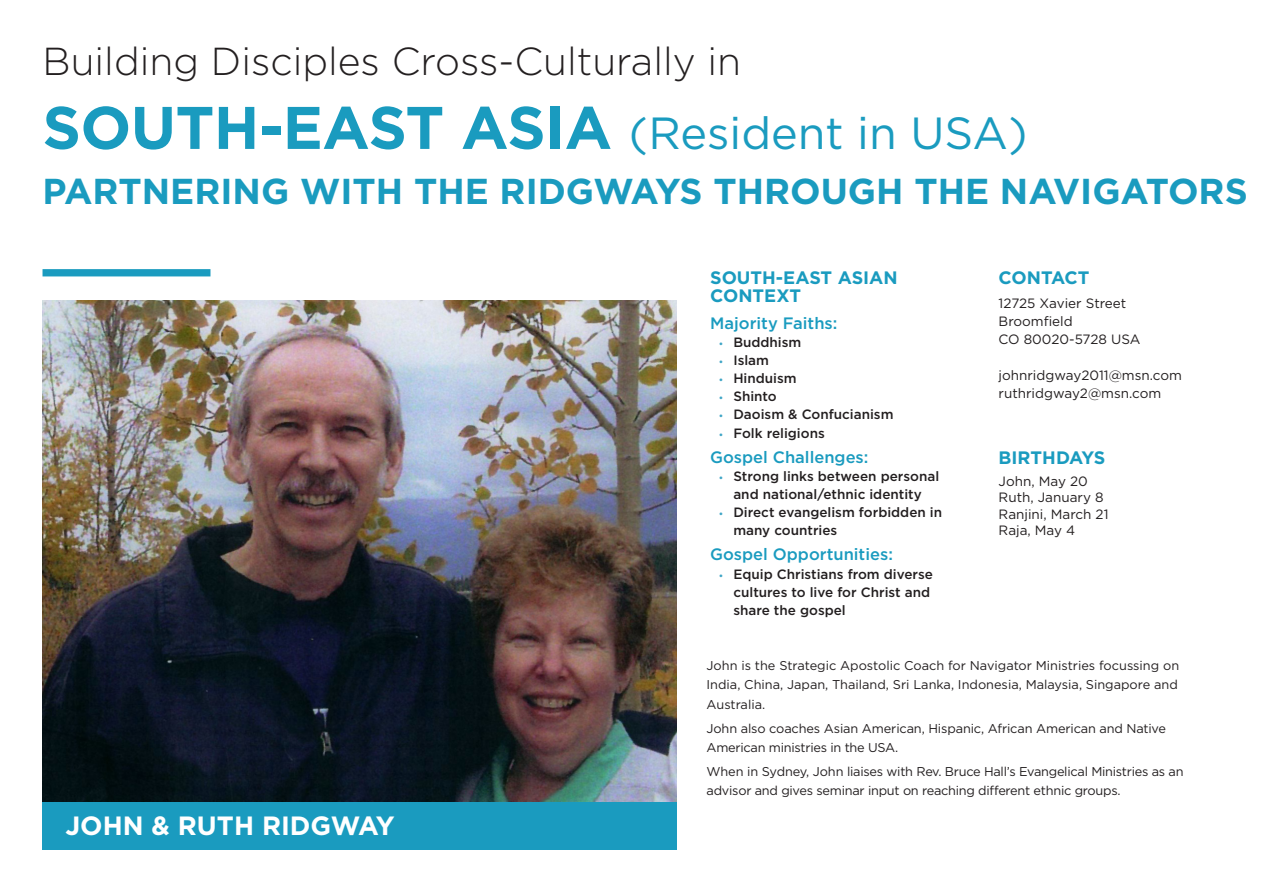
<style>
.page{position:relative;width:1263px;height:893px;background:#fff}
.page>*{position:absolute;margin:0;border:0;box-sizing:border-box;transform-origin:0 0}
.body{font:45px "Gotham";color:#1a9bbf}
.t1{font:300 39px "Gotham";color:#231f20}
.body-2{font:700 36px "Gotham";color:#1a9bbf}
.t2{font:700 26.4px "Gotham";color:#fff}
.New_Dot_Points{font:700 18px/18px "Gotham";color:#1a9bbf}
.body-3{font:700 18px "Gotham";color:#1a9bbf}
.New_Dot_Points-2{font:500 16.5px "Gotham";color:#1a9bbf}
.t3{font:500 13.5px/18px "Gotham";color:#231f20}
.t4{font:13.5px/16.5px "Gotham";color:#231f20}
.t5{font:12.75px/19.5px "Gotham";letter-spacing:-.02em;color:#231f20}
.s1{font-weight:700;font-size:60px}
.s2{font-weight:700;font-size:9px;color:#40a6c6}
</style>
<div class="page">
<img style="left:43px;top:301px;width:633px;height:501px">
<div style="left:43px;top:802px;width:633px;height:47px;background:#1a9bbf"></div>
<div style="left:43px;top:269px;width:167px;height:7px;background:#1a9bbf"></div>
<p class="t1" style="left:43px;top:40px;width:700px">Building Disciples Cross-Culturally in</p>
<p class="body" style="left:43px;top:108px;width:987px"><span class="s1">SOUTH-EAST ASIA</span> (Resident in USA)</p>
<p class="body-2" style="left:43px;top:170px;width:1207px">PARTNERING WITH THE RIDGWAYS THROUGH THE NAVIGATORS</p>
<p class="New_Dot_Points" style="left:710px;top:268px;width:189px">SOUTH-EAST ASIAN<br>CONTEXT</p>
<p class="New_Dot_Points-2" style="left:710px;top:314px;width:129px">Majority Faiths:</p>
<p class="t3" style="left:719px;top:333px;width:84px"><span class="s2">•</span> Buddhism</p>
<p class="t3" style="left:719px;top:351px;width:52px"><span class="s2">•</span> Islam</p>
<p class="t3" style="left:719px;top:369px;width:79px"><span class="s2">•</span> Hinduism</p>
<p class="t3" style="left:719px;top:387px;width:59px"><span class="s2">•</span> Shinto</p>
<p class="t3" style="left:719px;top:405px;width:176px"><span class="s2">•</span> Daoism &amp; Confucianism</p>
<p class="t3" style="left:719px;top:423px;width:107px"><span class="s2">•</span> Folk religions</p>
<p class="New_Dot_Points-2" style="left:710px;top:448px;width:160px">Gospel Challenges:</p>
<p class="t3" style="left:719px;top:467px;width:222px;text-align:center"><span class="s2">•</span> Strong links between personal and national/ethnic identity</p>
<p class="t3" style="left:733px;top:502px;width:210px;line-height:18.5px;text-indent:-15px"><span class="s2">•</span> Direct evangelism forbidden in many countries</p>
<p class="New_Dot_Points-2" style="left:710px;top:545px;width:184px">Gospel Opportunities:</p>
<p class="t3" style="left:733px;top:564px;width:201px;text-indent:-15px"><span class="s2">•</span> Equip Christians from diverse cultures to live for Christ and share the gospel</p>
<p class="body-3" style="left:998px;top:268px;width:92px">CONTACT</p>
<p class="t4" style="left:998px;top:295px;width:129px">12725 Xavier Street</p>
<p class="t4" style="left:998px;top:313px;width:76px">Broomfield</p>
<p class="t4" style="left:998px;top:331px;width:143px">CO 80020-5728 USA</p>
<p class="t4" style="left:998px;top:367px;width:185px">johnridgway2011@msn.com</p>
<p class="t4" style="left:998px;top:385px;width:164px">ruthridgway2@msn.com</p>
<p class="body-3" style="left:998px;top:447px;width:108px">BIRTHDAYS</p>
<p class="t4" style="left:998px;top:473px;width:111px">John, May 20<br>Ruth, January 8<br>Ranjini, March 21<br>Raja, May 4</p>
<p class="t2" style="left:65px;top:810px;width:331px">JOHN &amp; RUTH RIDGWAY</p>
<p class="t5" style="left:707px;top:655px;width:474px;text-align:justify">John is the Strategic Apostolic Coach for Navigator Ministries focussing on India, China, Japan, Thailand, Sri Lanka, Indonesia, Malaysia, Singapore and Australia.</p>
<p class="t5" style="left:707px;top:718px;width:461px">John also coaches Asian American, Hispanic, African American and Native<br>American ministries in the USA.</p>
<p class="t5" style="left:707px;top:761px;width:478px">When in Sydney, John liaises with Rev. Bruce Hall’s Evangelical Ministries as an advisor and gives seminar input on reaching different ethnic groups.</p>
</div>
